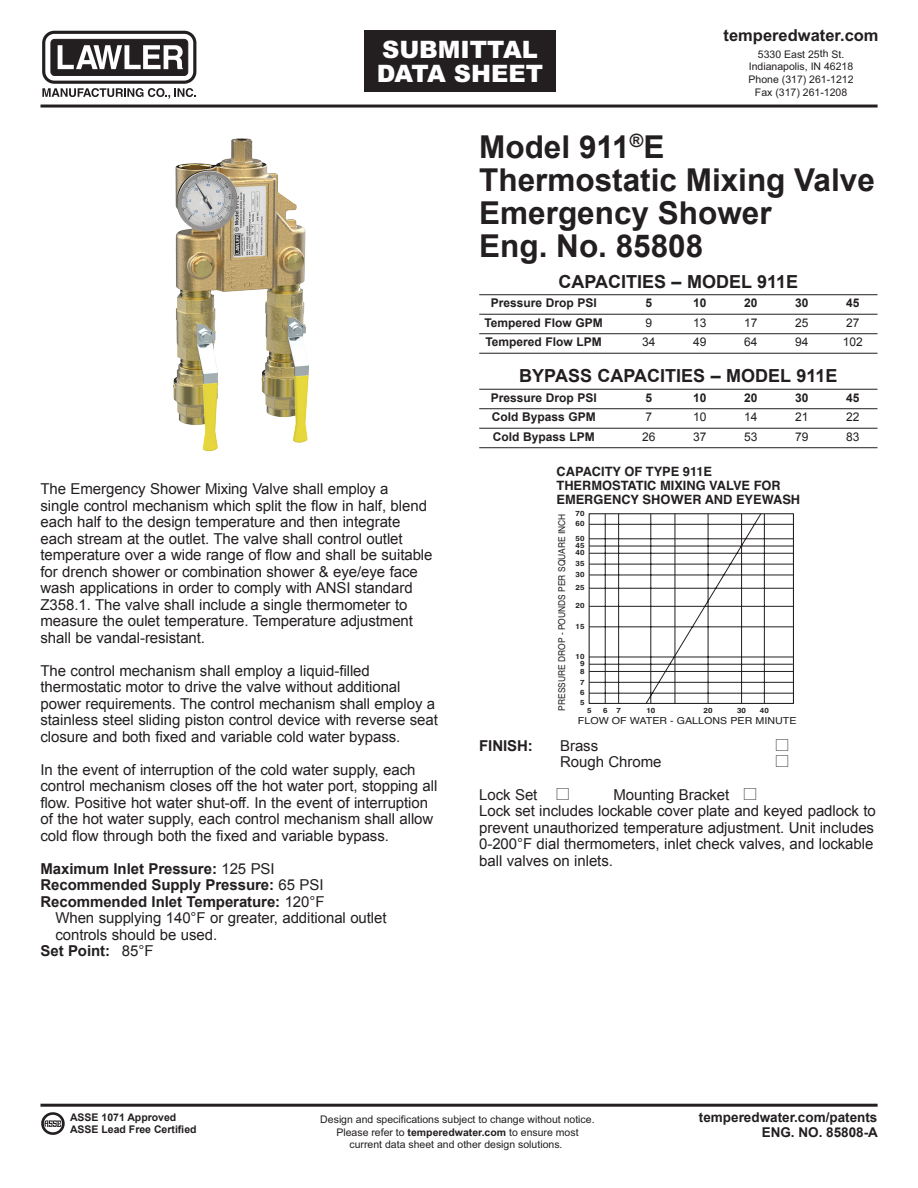
<style>
.page{position:relative;width:918px;height:1188px;background:#fff}
.page>*{position:absolute;margin:0;border:0;box-sizing:border-box;transform-origin:0 0}
.t1{font:700 31.5px/33px "Arial";color:#231f20}
.t2{font:900 24px/24px "Arial";color:#fff}
.t3{font:700 18px "Arial";color:#231f20}
.t4{font:700 16.5px "Arial";color:#231f20}
.t5{font:15px/16.5px "Arial";letter-spacing:-.005em;color:#231f20}
.t6{font:700 15px "Arial";letter-spacing:-.005em;color:#231f20}
.t7{font:700 13.5px/15px "Arial";color:#231f20;text-align:right}
.t8{font:700 12.75px/14.2px "Helvetica";color:#231f20}
.t9{font:700 12px "Arial";color:#231f20}
.t10{font:12px "Arial";color:#231f20}
.t11{font:10.5px/12.8px "Arial";color:#231f20;text-align:center}
.t12{font:700 10.5px/12px "Arial";color:#231f20}
.t13{font:9.6px "Helvetica";color:#231f20;scale:1.11 1}
.t14{font:9.45px "Helvetica";color:#231f20;scale:.9 1}
.t15{font:700 7.2px/10.8px "Helvetica";color:#231f20;text-align:justify;scale:1.11 1}
.s1{font-weight:400}
.s2{font-size:12.9px}
.s3{font-weight:700}
</style>
<div class="page">
<div style="left:364px;top:30px;width:192px;height:62px;background:#231f20"></div>
<div style="left:51px;top:39px;width:137px;height:36px;background:#231f20;border-radius:4px"></div>
<div style="left:51px;top:39px;width:137px;height:37px;border:1px solid #231f20;border-radius:4px"></div>
<svg style="left:58px;top:45px;width:125px;height:24px"></svg>
<div style="left:42px;top:31px;width:154px;height:53px;border:3px solid #231f20;border-radius:11px"></div>
<svg style="left:42px;top:88px;width:154px;height:11px"></svg>
<hr style="left:40px;top:105px;width:838px;height:3px;background:#231f20">
<hr style="left:40px;top:1104px;width:838px;height:3px;background:#231f20">
<hr style="left:479px;top:294px;width:399px;height:1px;background:#231f20">
<hr style="left:479px;top:314px;width:399px;height:1px;background:#231f20">
<hr style="left:479px;top:333px;width:399px;height:1px;background:#231f20">
<hr style="left:479px;top:353px;width:399px;height:1px;background:#231f20">
<hr style="left:479px;top:389px;width:399px;height:1px;background:#231f20">
<hr style="left:479px;top:408px;width:399px;height:1px;background:#231f20">
<hr style="left:479px;top:428px;width:399px;height:1px;background:#231f20">
<hr style="left:479px;top:447px;width:399px;height:1px;background:#231f20">
<img style="left:41px;top:1112px;width:24px;height:23px">
<img style="left:172px;top:138px;width:137px;height:314px">
<svg style="left:589px;top:513px;width:205px;height:191px"></svg>
<hr style="left:675px;top:514px;width:1px;height:189px;background:#231f20">
<h2 class="t2" style="left:377px;top:37px;width:168px">SUBMITTAL<br>DATA SHEET</h2>
<p class="t4" style="left:724px;top:26px;width:156px">temperedwater.com</p>
<p class="t11" style="left:749px;top:48px;width:107px">5330 East 25th St.<br>Indianapolis, IN 46218<br>Phone (317) 261-1212<br>Fax (317) 261-1208</p>
<h1 class="t1" style="left:479px;top:130px;width:397px">Model 911<sup>®</sup>E<br>Thermostatic Mixing Valve<br>Emergency Shower<br>Eng. No. 85808</h1>
<p class="t5" style="left:40px;top:481px;width:394px">The Emergency Shower Mixing Valve shall employ a<br>single control mechanism which split the flow in half, blend each half to the design temperature and then integrate each stream at the outlet. The valve shall control outlet temperature over a wide range of flow and shall be suitable for drench shower or combination shower &amp; eye/eye face wash applications in order to comply with ANSI standard Z358.1. The valve shall include a single thermometer to measure the oulet temperature. Temperature adjustment shall be vandal-resistant.</p>
<p class="t5" style="left:40px;top:662px;width:399px">The control mechanism shall employ a liquid-filled thermostatic motor to drive the valve without additional power requirements. The control mechanism shall employ a stainless steel sliding piston control device with reverse seat closure and both fixed and variable cold water bypass.</p>
<p class="t5" style="left:40px;top:761px;width:398px">In the event of interruption of the cold water supply, each control mechanism closes off the hot water port, stopping all flow. Positive hot water shut-off. In the event of interruption of the hot water supply, each control mechanism shall allow cold flow through both the fixed and variable bypass.</p>
<p class="t6" style="left:40px;top:860px;width:236px">Maximum Inlet Pressure: <span class="s1">125 PSI</span></p>
<p class="t6" style="left:40px;top:877px;width:285px">Recommended Supply Pressure: <span class="s1">65 PSI</span></p>
<p class="t6" style="left:40px;top:893px;width:286px">Recommended Inlet Temperature: <span class="s1">120°F</span></p>
<p class="t5" style="left:55px;top:910px;width:333px">When supplying 140°F or greater, additional outlet</p>
<p class="t5" style="left:55px;top:926px;width:163px">controls should be used.</p>
<p class="t6" style="left:40px;top:943px;width:115px">Set Point: <span class="s1">85°F</span></p>
<p class="t3" style="left:558px;top:271px;width:241px">CAPACITIES – MODEL 911E</p>
<p class="t9" style="left:491px;top:296px;width:108px">Pressure Drop PSI</p>
<p class="t9" style="left:645px;top:296px;width:8px">5</p>
<p class="t9" style="left:693px;top:296px;width:15px">10</p>
<p class="t9" style="left:744px;top:296px;width:15px">20</p>
<p class="t9" style="left:795px;top:296px;width:15px">30</p>
<p class="t9" style="left:846px;top:296px;width:15px">45</p>
<p class="t9" style="left:485px;top:316px;width:120px">Tempered Flow GPM</p>
<p class="t10" style="left:645px;top:316px;width:8px">9</p>
<p class="t10" style="left:693px;top:316px;width:15px">13</p>
<p class="t10" style="left:744px;top:316px;width:15px">17</p>
<p class="t10" style="left:795px;top:316px;width:15px">25</p>
<p class="t10" style="left:846px;top:316px;width:15px">27</p>
<p class="t9" style="left:486px;top:335px;width:118px">Tempered Flow LPM</p>
<p class="t10" style="left:642px;top:335px;width:15px">34</p>
<p class="t10" style="left:693px;top:335px;width:15px">49</p>
<p class="t10" style="left:744px;top:335px;width:15px">64</p>
<p class="t10" style="left:795px;top:335px;width:15px">94</p>
<p class="t10" style="left:843px;top:335px;width:22px">102</p>
<p class="t3" style="left:519px;top:366px;width:320px">BYPASS CAPACITIES – MODEL 911E</p>
<p class="t9" style="left:491px;top:391px;width:108px">Pressure Drop PSI</p>
<p class="t9" style="left:645px;top:391px;width:8px">5</p>
<p class="t9" style="left:693px;top:391px;width:15px">10</p>
<p class="t9" style="left:744px;top:391px;width:15px">20</p>
<p class="t9" style="left:795px;top:391px;width:15px">30</p>
<p class="t9" style="left:846px;top:391px;width:15px">45</p>
<p class="t9" style="left:492px;top:410px;width:106px">Cold Bypass GPM</p>
<p class="t10" style="left:645px;top:410px;width:8px">7</p>
<p class="t10" style="left:693px;top:410px;width:15px">10</p>
<p class="t10" style="left:744px;top:410px;width:15px">14</p>
<p class="t10" style="left:795px;top:410px;width:15px">21</p>
<p class="t10" style="left:846px;top:410px;width:15px">22</p>
<p class="t9" style="left:493px;top:430px;width:104px">Cold Bypass LPM</p>
<p class="t10" style="left:642px;top:430px;width:15px">26</p>
<p class="t10" style="left:693px;top:430px;width:15px">37</p>
<p class="t10" style="left:744px;top:430px;width:15px">53</p>
<p class="t10" style="left:795px;top:430px;width:15px">79</p>
<p class="t10" style="left:846px;top:430px;width:15px">83</p>
<p class="t8" style="left:557px;top:464px;width:245px">CAPACITY OF TYPE 911E<br>THERMOSTATIC MIXING VALVE FOR<br>EMERGENCY SHO<span class="s2">W</span>ER AND EYEWASH</p>
<p class="t14" style="left:555px;top:711px;width:221px;rotate:-90deg">PRESSURE DROP - POUNDS PER SQUARE INCH</p>
<p class="t15" style="left:576px;top:508px;width:10px">70</p>
<p class="t15" style="left:576px;top:519px;width:10px">60</p>
<p class="t15" style="left:576px;top:548px;width:10px">40<br>35<br>30</p>
<p class="t15" style="left:576px;top:582px;width:10px">25</p>
<p class="t15" style="left:576px;top:601px;width:10px">20</p>
<p class="t15" style="left:576px;top:621px;width:10px">15</p>
<p class="t15" style="left:580px;top:666px;width:6px">8<br>7<br>6</p>
<p class="t15" style="left:576px;top:533px;width:10px">50</p>
<p class="t15" style="left:576px;top:540px;width:10px">45</p>
<p class="t15" style="left:576px;top:651px;width:10px">10</p>
<p class="t15" style="left:580px;top:658px;width:6px">9</p>
<p class="t15" style="left:580px;top:697px;width:6px">5</p>
<p class="t15" style="left:587px;top:705px;width:6px">5</p>
<p class="t15" style="left:603px;top:705px;width:17px">6 7</p>
<p class="t15" style="left:646px;top:705px;width:10px">10</p>
<p class="t15" style="left:704px;top:705px;width:10px">20</p>
<p class="t15" style="left:737px;top:705px;width:10px">30</p>
<p class="t15" style="left:760px;top:705px;width:10px">40</p>
<p class="t13" style="left:578px;top:713px;width:198px">FLOW OF WATER - GALLONS PER MINUTE</p>
<p class="t6" style="left:479px;top:737px;width:55px">FINISH:</p>
<p class="t5" style="left:560px;top:737px;width:103px">Brass<br>Rough Chrome</p>
<p class="t5" style="left:479px;top:786px;width:60px">Lock Set</p>
<p class="t5" style="left:479px;top:786px;width:398px;text-indent:134px">Mounting Bracket<br>Lock set includes lockable cover plate and keyed padlock to prevent unauthorized temperature adjustment. Unit includes 0-200°F dial thermometers, inlet check valves, and lockable ball valves on inlets.</p>
<p class="t12" style="left:70px;top:1112px;width:128px">ASSE 1071 Approved<br>ASSE Lead Free Certified</p>
<p class="t11" style="left:320px;top:1113px;width:276px">Design and specifications subject to change without notice.<br>Please refer to <span class="s3">temperedwater.com</span> to ensure most current data sheet and other design solutions.</p>
<p class="t7" style="left:699px;top:1110px;width:181px">temperedwater.com/patents<br>ENG. NO. 85808-A</p>
</div>
